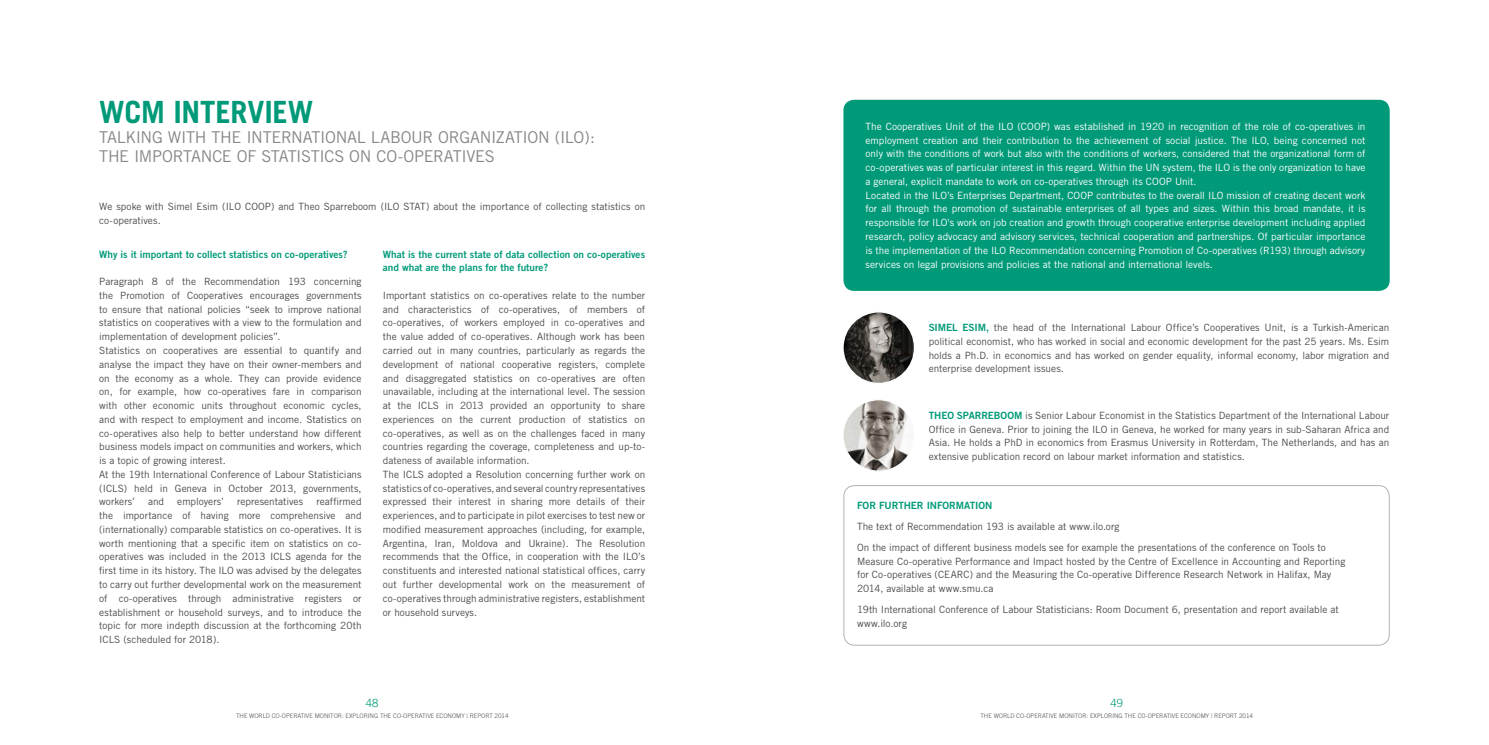
<style>
.page{position:relative;width:1489px;height:745px;background:#fff}
.page>*{position:absolute;margin:0;border:0;box-sizing:border-box;transform-origin:0 0}
.t1{font:700 30.62px "Trade Gothic";letter-spacing:-.01em;color:#009a79}
.t2{font:16.25px/19.5px "Trade Gothic";letter-spacing:-.025em;color:#878787}
.t3{font:300 11.25px "Trade Gothic";color:#009a79}
.t4{font:10px/13.8px "Trade Gothic";color:#4a4a49}
.t5{font:10px/13.8px "Trade Gothic";color:#fff}
.t6{font:10px/13.8px "Trade Gothic Bold Two";color:#009a79}
.t7{font:300 6.25px "Trade Gothic";color:#4a4a49}
.s1{font-family:"Trade Gothic Bold Two";color:#009a79}
</style>
<div class="page">
<div style="left:843px;top:100px;width:546px;height:191px;background:#009a79;border-radius:11px"></div>
<div style="left:843px;top:485px;width:546px;height:160px;border:1px solid #b3b2b2;border-radius:11px"></div>
<img style="left:843px;top:312px;width:71px;height:71px;border-radius:36px">
<div style="left:842px;top:311px;width:73px;height:73px;border:1px solid #fff;border-radius:50%"></div>
<img style="left:843px;top:399px;width:71px;height:72px;border-radius:36px">
<div style="left:842px;top:399px;width:73px;height:72px;border:1px solid #fff;border-radius:50%"></div>
<h1 class="t1" style="left:99px;top:93px;width:216px">WCM INTERVIEW</h1>
<h2 class="t2" style="left:99px;top:127px;width:497px">TALKING WITH THE INTERNATIONAL LABOUR ORGANIZATION (ILO):<br>THE IMPORTANCE OF STATISTICS ON CO-OPERATIVES</h2>
<p class="t4" style="left:99px;top:199px;width:547px">We spoke with Simel Esim (ILO COOP) and Theo Sparreboom (ILO STAT) about the importance of collecting statistics on co-operatives.</p>
<p class="t6" style="left:99px;top:247px;width:250px">Why is it important to collect statistics on co-operatives?</p>
<p class="t4" style="left:99px;top:274px;width:264px">Paragraph 8 of the Recommendation 193 concerning the Promotion of Cooperatives encourages governments to ensure that national policies “seek to improve national statistics on cooperatives with a view to the formulation and implementation of development policies”.<br>Statistics on cooperatives are essential to quantify and analyse the impact they have on their owner-members and on the economy as a whole. They can provide evidence on, for example, how co-operatives fare in comparison with other economic units throughout economic cycles, and with respect to employment and income. Statistics on co-operatives also help to better understand how different business models impact on communities and workers, which is a topic of growing interest.<br>At the 19th International Conference of Labour Statisticians (ICLS) held in Geneva in October 2013, governments, workers’</p>
<p class="t4" style="left:99px;top:494px;width:264px;text-align:justify;text-indent:217px">reaffirmed the importance of having more comprehensive and (internationally) comparable statistics on co-operatives. It is worth mentioning that a specific item on statistics on co&shy;operatives was included in the 2013 ICLS agenda for the first time in its history. The ILO was advised by the delegates to carry out further developmental work on the measurement of co-operatives through administrative registers or establishment or household surveys, and to introduce the topic for more indepth discussion at the forthcoming 20th ICLS (scheduled for 2018).</p>
<p class="t4" style="left:148px;top:494px;width:18px">and</p>
<p class="t4" style="left:177px;top:494px;width:48px">employers’</p>
<p class="t4" style="left:237px;top:494px;width:68px">representatives</p>
<p class="t6" style="left:383px;top:247px;width:264px">What is the current state of data collection on co-operatives and what are the plans for the future?</p>
<p class="t4" style="left:383px;top:288px;width:264px">Important statistics on co-operatives relate to the number and characteristics of co-operatives, of members of co-operatives, of workers employed in co-operatives and the value added of co-operatives. Although work has been carried out in many countries, particularly as regards the development of national cooperative registers, complete and disaggregated statistics on co-operatives are often unavailable, including at the international level. The session at the ICLS in 2013 provided an opportunity to share experiences on the current production of statistics on co-operatives, as well as on the challenges faced in many countries regarding the coverage, completeness and up-to&shy;dateness of available information.<br>The ICLS adopted a Resolution concerning further work on statistics of co-operatives, and several country representatives expressed their interest in sharing more details of their experiences, and to participate in pilot exercises to test new or modified measurement approaches (including, for example, Argentina, Iran, Moldova and Ukraine). The Resolution recommends that the Office, in cooperation with the ILO’s constituents and interested national statistical offices, carry out further developmental work on the measurement of co-operatives through administrative registers, establishment or household surveys.</p>
<p class="t3" style="left:366px;top:695px;width:14px">48</p>
<p class="t7" style="left:236px;top:711px;width:274px">THE WORLD CO-OPERATIVE MONITOR: EXPLORING THE CO-OPERATIVE ECONOMY | REPORT 2014</p>
<p class="t5" style="left:865px;top:119px;width:501px">The Cooperatives Unit of the ILO (COOP) was established in 1920 in recognition of the role of co-operatives in employment creation and their contribution to the achievement of social justice. The ILO, being concerned not only with the conditions of work but also with the conditions of workers, considered that the organizational form of co-operatives was of particular interest in this regard. Within the UN system, the ILO is the only organization to have a general, explicit mandate to work on co-operatives through its COOP Unit.<br>Located in the ILO’s Enterprises Department, COOP contributes to the overall ILO mission of creating decent work for all through the promotion of sustainable enterprises of all types and sizes. Within this broad mandate, it is responsible for ILO's work on job creation and growth through cooperative enterprise development including applied research, policy advocacy and advisory services, technical cooperation and partnerships. Of particular importance is the implementation of the ILO Recommendation concerning Promotion of Co-operatives (R193) through advisory services on legal provisions and policies at the national and international levels.</p>
<p class="t4" style="left:928px;top:320px;width:462px;text-align:justify"><span class="s1">SIMEL ESIM,</span> the head of the International Labour Office’s Cooperatives Unit, is a Turkish-American political economist, who has worked in social and economic development for the past 25 years. Ms. Esim holds a Ph.D. in economics and has worked on gender equality, informal economy, labor migration and enterprise development issues.</p>
<p class="t4" style="left:928px;top:408px;width:462px;text-align:justify"><span class="s1">THEO SPARREBOOM</span> is Senior Labour Economist in the Statistics Department of the International Labour Office in Geneva. Prior to joining the ILO in Geneva, he worked for many years in sub-Saharan Africa and Asia. He holds a PhD in economics from Erasmus University in Rotterdam, The Netherlands, and has an extensive publication record on labour market information and statistics.</p>
<p class="t6" style="left:857px;top:498px;width:137px">FOR FURTHER INFORMATION</p>
<p class="t4" style="left:857px;top:515px;width:470px;line-height:20.9px">The text of Recommendation 193 is available at www.ilo.org<br>On the impact of different business models see for example the presentations of the conference on Tools to</p>
<p class="t4" style="left:857px;top:553px;width:490px">Measure Co-operative Performance and Impact hosted by the Centre of Excellence in Accounting and Reporting for Co-operatives (CEARC) and the Measuring the Co-operative Difference Research Network in Halifax, May<br>2014, available at www.smu.ca</p>
<p class="t4" style="left:857px;top:602px;width:483px">19th International Conference of Labour Statisticians: Room Document 6, presentation and report available at www.ilo.org</p>
<p class="t3" style="left:1110px;top:695px;width:14px">49</p>
<p class="t7" style="left:980px;top:711px;width:274px">THE WORLD CO-OPERATIVE MONITOR: EXPLORING THE CO-OPERATIVE ECONOMY | REPORT 2014</p>
</div>
